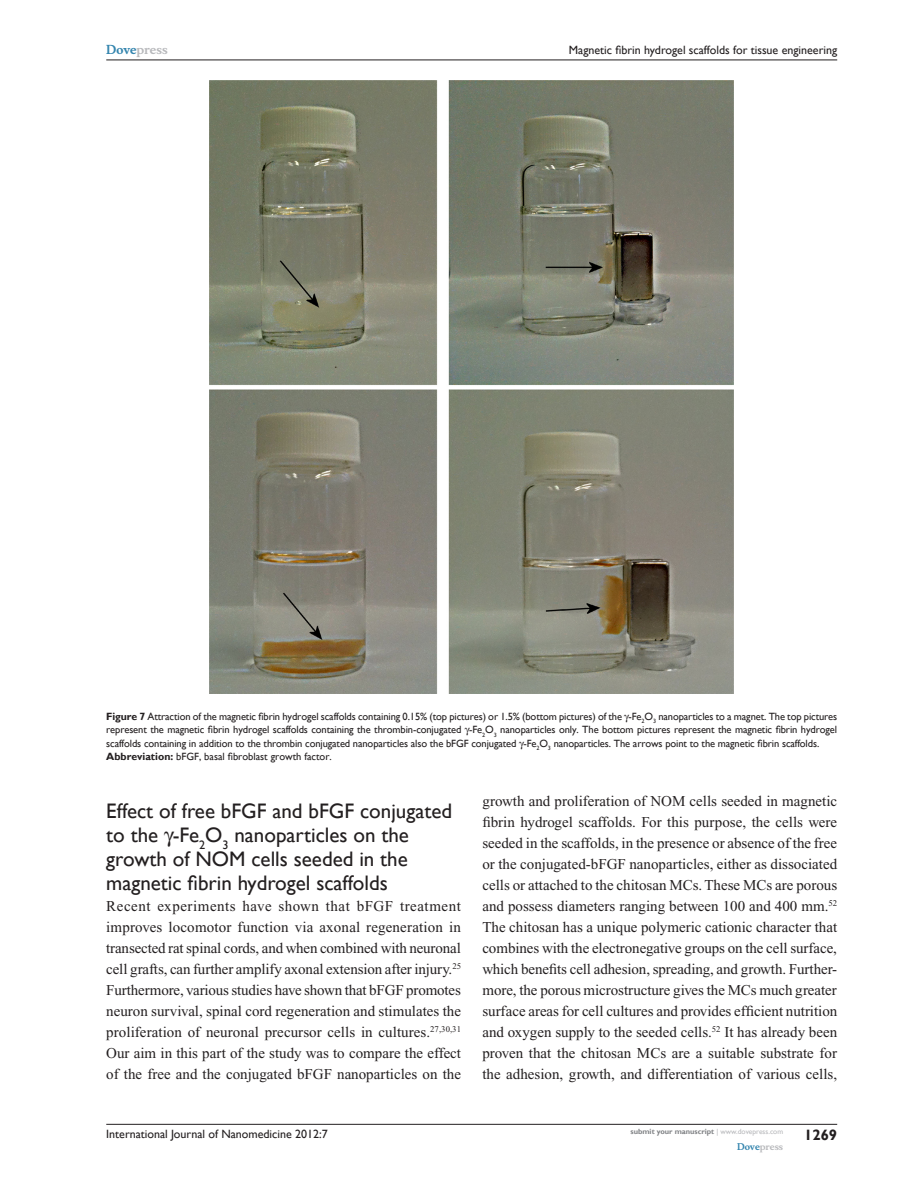
<style>
.page{position:relative;width:918px;height:1188px;background:#fff}
.page>*{position:absolute;margin:0;border:0;box-sizing:border-box;transform-origin:0 0}
.t1{font:21px/24px "Gill Sans";color:#231f20}
.t2{font:15px/21px "Times New Roman";color:#231f20;text-align:justify}
.t3{font:700 15px "Gill Sans";color:#231f20}
.t4{font:12px "Gill Sans";color:#231f20}
.t5{font:700 12px "Musee";color:#b8b9bc}
.t6{font:10.5px/13.5px "Gill Sans";letter-spacing:-.01em;color:#231f20}
.t7{font:700 9px "Musee";color:#b8b9bc}
.t8{font:700 7.5px "Gill Sans";color:#808285}
.s1{color:#3485ae}
.s2{font-weight:700}
.s3{font-weight:400;color:#b8b9bc}
</style>
<div class="page">
<img style="left:210px;top:81px;width:524px;height:612px">
<hr style="left:106px;top:1124px;width:731px;height:1px;background:#231f20">
<hr style="left:106px;top:60px;width:731px;height:1px;background:#231f20">
<p class="t5" style="left:106px;top:43px;width:63px"><span class="s1">Dove</span>press</p>
<p class="t4" style="left:569px;top:43px;width:270px">Magnetic fibrin hydrogel scaffolds for tissue engineering</p>
<p class="t6" style="left:106px;top:710px;width:732px"><span class="s2">Figure 7</span> Attraction of the magnetic fibrin hydrogel scaffolds containing 0.15% (top pictures) or 1.5% (bottom pictures) of the -Fe<sub>2</sub>O<sub>3</sub> nanoparticles to a magnet. The top pictures represent the magnetic fibrin hydrogel scaffolds containing the thrombin-conjugated -Fe<sub>2</sub>O<sub>3</sub> nanoparticles only. The bottom pictures represent the magnetic fibrin hydrogel scaffolds containing in addition to the thrombin conjugated nanoparticles also the bFGF conjugated -Fe<sub>2</sub>O<sub>3</sub> nanoparticles. The arrows point to the magnetic fibrin scaffolds.<br><span class="s2">Abbreviation:</span> bFGF, basal fibroblast growth factor.</p>
<h1 class="t1" style="left:106px;top:800px;width:347px">Effect of free bFGF and bFGF conjugated to the -Fe<sub>2</sub>O<sub>3</sub> nanoparticles on the growth of NOM cells seeded in the magnetic fibrin hydrogel scaffolds</h1>
<p class="t2" style="left:106px;top:896px;width:356px">Recent experiments have shown that bFGF treatment improves locomotor function via axonal regeneration in transected rat spinal cords, and when combined with neuronal cell grafts, can further amplify axonal extension after injury.<sup>25<br></sup>Furthermore, various studies have shown that bFGF promotes neuron survival, spinal cord regeneration and stimulates the proliferation of neuronal precursor cells in cultures.<sup>27,30,31<br></sup>Our aim in this part of the study was to compare the effect of the free and the conjugated bFGF nanoparticles on the</p>
<p class="t4" style="left:106px;top:1127px;width:223px">International Journal of Nanomedicine 2012:7</p>
<p class="t2" style="left:482px;top:791px;width:356px">growth and proliferation of NOM cells seeded in magnetic fibrin hydrogel scaffolds. For this purpose, the cells were seeded in the scaffolds, in the presence or absence of the free or the conjugated-bFGF nanoparticles, either as dissociated cells or attached to the chitosan MCs. These MCs are porous and possess diameters ranging between 100 and 400 mm.<sup>52<br></sup>The chitosan has a unique polymeric cationic character that combines with the electronegative groups on the cell surface, which benefits cell adhesion, spreading, and growth. Further&shy;more, the porous microstructure gives the MCs much greater surface areas for cell cultures and provides efficient nutrition and oxygen supply to the seeded cells.<sup>52</sup> It has already been proven that the chitosan MCs are a suitable substrate for the adhesion, growth, and differentiation of various cells,</p>
<p class="t8" style="left:631px;top:1127px;width:154px">submit your manuscript <span class="s3">| www.dovepress.com</span></p>
<p class="t7" style="left:737px;top:1141px;width:48px"><span class="s1">Dove</span>press</p>
<p class="t3" style="left:804px;top:1126px;width:35px">1269</p>
</div>
